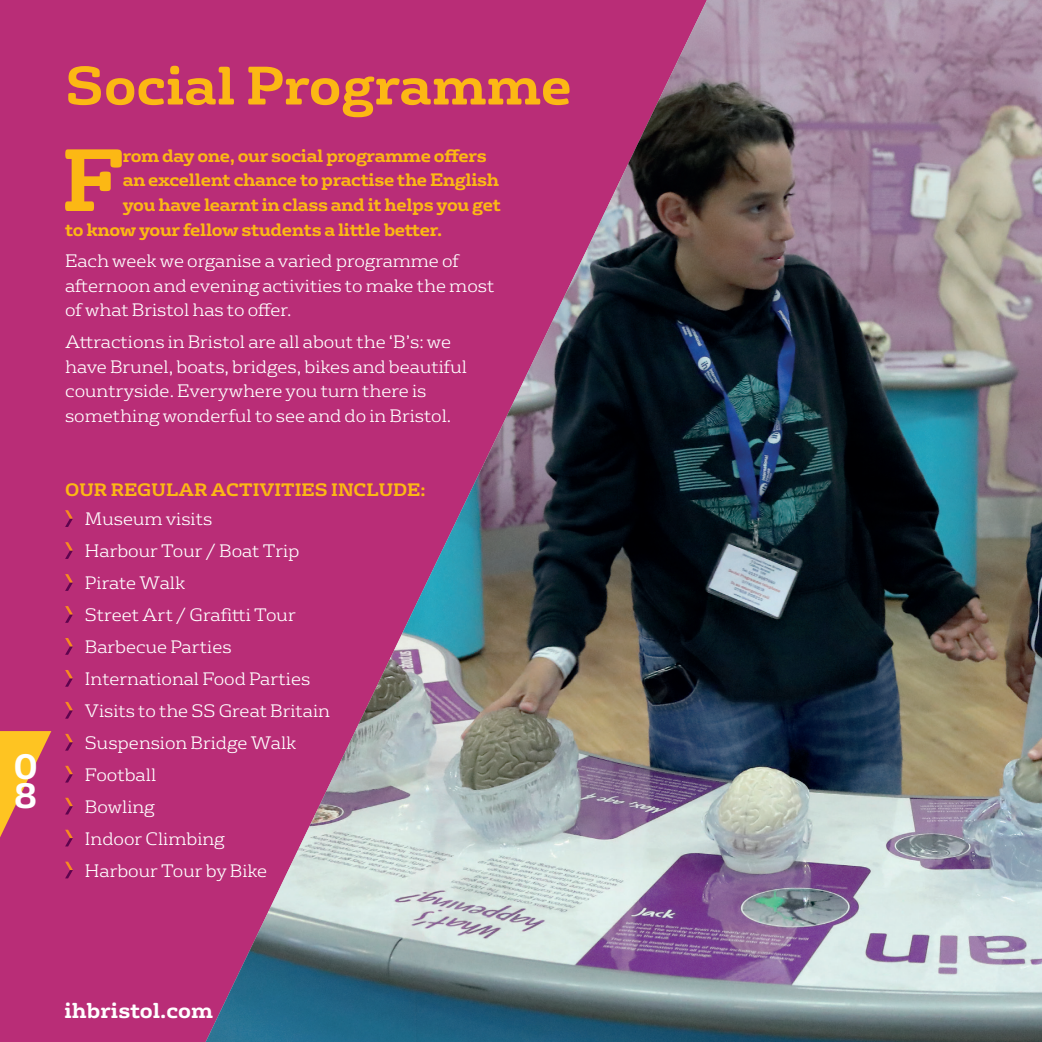
<style>
.page{position:relative;width:1042px;height:1042px;background:#fff}
.page>*{position:absolute;margin:0;border:0;box-sizing:border-box;transform-origin:0 0}
.t1{font:700 85.58px "FS Rufus";color:#fcb814}
.t2{font:700 52.5px "FS Rufus";color:#fcb814}
.t3{font:700 34.3px/29.4px "FS Rufus";color:#fff}
.t4{font:700 21px "FS Rufus";color:#fff}
.t5{font:300 17.5px/32px "FS Rufus";color:#fff}
.t6{font:700 17.5px "FS Rufus";letter-spacing:-.02em;color:#fcb814}
.t7{font:700 17.5px/29.4px "FS Rufus";color:#fcb814}
.s1{font-weight:300;color:#fff}
</style>
<div class="page">
<div style="left:0;top:0;width:206px;height:1042px;background:#b92d77"></div>
<svg style="left:0;top:731px;width:51px;height:106px;background:#db794c"></svg>
<svg style="left:65px;top:510px;width:8px;height:17px"></svg>
<svg style="left:65px;top:542px;width:8px;height:17px"></svg>
<svg style="left:65px;top:574px;width:8px;height:17px"></svg>
<svg style="left:65px;top:606px;width:8px;height:17px"></svg>
<svg style="left:65px;top:638px;width:8px;height:17px"></svg>
<svg style="left:65px;top:670px;width:8px;height:17px"></svg>
<svg style="left:65px;top:702px;width:8px;height:16px"></svg>
<svg style="left:65px;top:734px;width:8px;height:16px"></svg>
<svg style="left:65px;top:766px;width:8px;height:16px"></svg>
<svg style="left:65px;top:798px;width:8px;height:16px"></svg>
<svg style="left:65px;top:830px;width:8px;height:16px"></svg>
<svg style="left:65px;top:861px;width:8px;height:17px"></svg>
<img style="left:206px;top:0;width:836px;height:1042px">
<p class="t3" style="left:13px;top:749px;width:26px">0<br>8</p>
<p class="t2" style="left:65px;top:40px;width:508px">Social Programme</p>
<p class="t1" style="left:61px;top:106px;width:65px">F</p>
<p class="t6" style="left:123px;top:140px;width:365px">rom day one, our social programme offers</p>
<p class="t6" style="left:123px;top:165px;width:378px">an excellent chance to practise the English</p>
<p class="t6" style="left:123px;top:189px;width:380px">you have learnt in class and it helps you get</p>
<p class="t6" style="left:65px;top:214px;width:378px">to know your fellow students a little better.</p>
<p class="t5" style="left:65px;top:247px;width:431px;line-height:24.5px">Each week we organise a varied programme of afternoon and evening activities to make the most of what Bristol has to offer.</p>
<p class="t5" style="left:65px;top:328px;width:403px;line-height:24.5px">Attractions in Bristol are all about the ‘B’s: we have Brunel, boats, bridges, bikes and beautiful countryside. Everywhere you turn there is something wonderful to see and do in Bristol.</p>
<p class="t7" style="left:85px;top:473px;width:342px;text-indent:-20px">OUR REGULAR ACTIVITIES INCLUDE:<br><span class="s1">Museum visits</span></p>
<p class="t5" style="left:85px;top:533px;width:246px">Harbour Tour / Boat Trip<br>Pirate Walk<br>Street Art / Grafitti Tour<br>Barbecue Parties<br>International Food Parties<br>Visits to the SS Great Britain<br>Suspension Bridge Walk<br>Football<br>Bowling<br>Indoor Climbing<br>Harbour Tour by Bike</p>
<p class="t4" style="left:64px;top:992px;width:150px">ihbristol.com</p>
</div>
